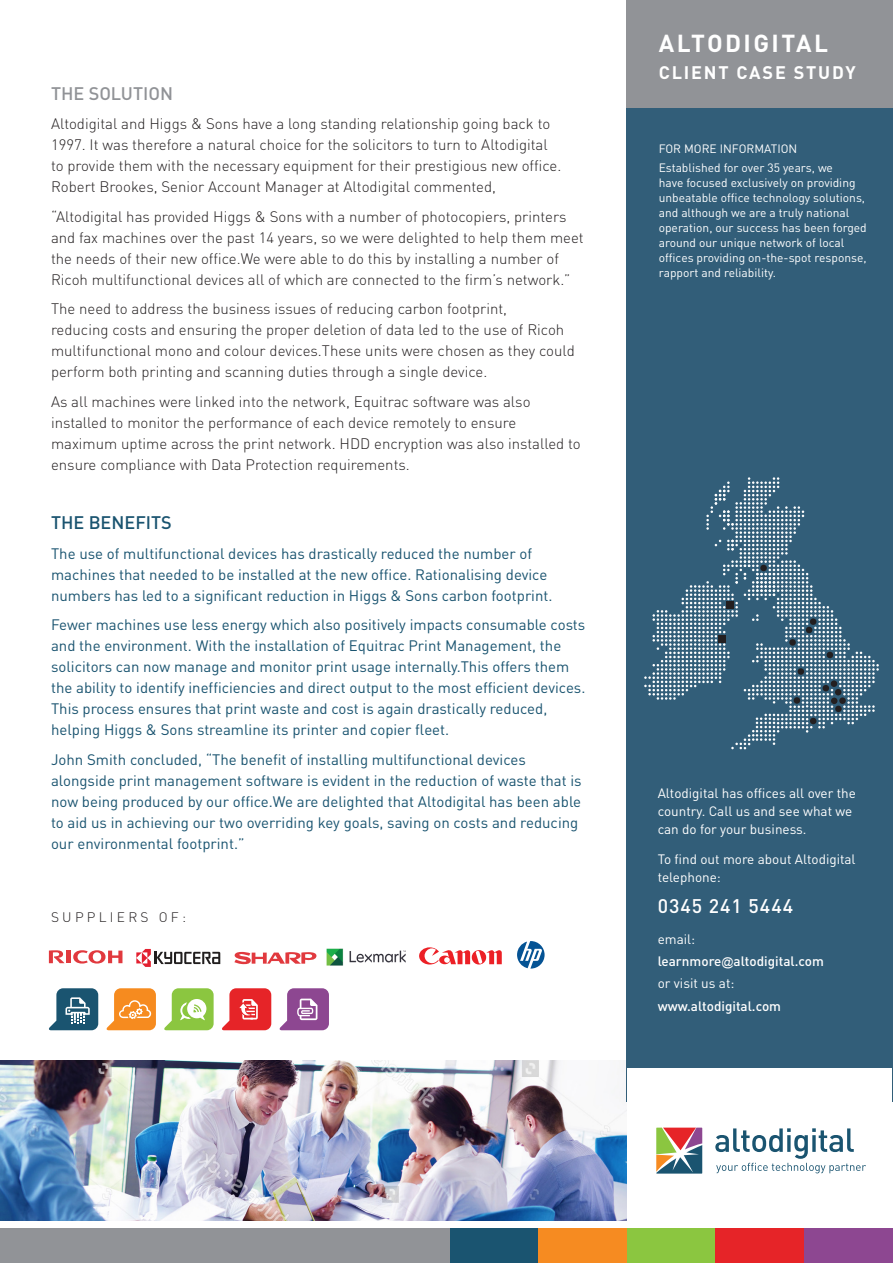
<style>
.page{position:relative;width:893px;height:1263px;background:#fff}
.page>*{position:absolute;margin:0;border:0;box-sizing:border-box;transform-origin:0 0}
.t1{font:700 24.3px "DIN";letter-spacing:.1em;color:#fff}
.t2{font:500 19.5px "DIN";letter-spacing:.05em;color:#fff}
.t3{font:700 18px "DIN";letter-spacing:.1em;color:#fff}
.t4{font:500 18px "DIN";color:#919397}
.t5{font:500 18px "DIN";color:#1a5470}
.t6{font:300 15px/21px "DIN";color:#231f20}
.t7{font:15px/21px "DIN";color:#1a5470}
.t8{font:300 13.65px "DIN";letter-spacing:.24em;color:#231f20}
.t9{font:13.5px/18px "DIN";color:#fff}
.t10{font:500 13.5px "DIN";color:#fff}
.t11{font:12px/15px "DIN";color:#fff}
.s1{font-family:"Arial";font-weight:400;font-size:12px}
</style>
<div class="page">
<img style="left:1px;top:1060px;width:625px;height:160px">
<div style="left:626px;top:1px;width:267px;height:1100px;background:#325e79"></div>
<div style="left:626px;top:1068px;width:265px;height:160px;background:#fff"></div>
<svg style="left:715px;top:1128px;width:151px;height:45px"></svg>
<svg style="left:656px;top:1127px;width:46px;height:46px"></svg>
<div style="left:626px;top:0;width:267px;height:108px;background:#919397"></div>
<div style="left:0;top:1228px;width:893px;height:35px;background:#919397"></div>
<div style="left:450px;top:1228px;width:89px;height:34px;background:#1a5470"></div>
<div style="left:538px;top:1228px;width:89px;height:34px;background:#f68b21"></div>
<div style="left:627px;top:1228px;width:89px;height:34px;background:#8bc640"></div>
<div style="left:715px;top:1228px;width:89px;height:34px;background:#e62428"></div>
<div style="left:804px;top:1228px;width:89px;height:34px;background:#8d4791"></div>
<svg style="left:644px;top:477px;width:235px;height:272px"></svg>
<div style="left:760px;top:565px;width:7px;height:6px;background:#231f20;border-radius:50%"></div>
<div style="left:727px;top:602px;width:7px;height:7px;background:#231f20"></div>
<div style="left:718px;top:635px;width:7px;height:7px;background:#231f20"></div>
<svg style="left:49px;top:988px;width:49px;height:42px"></svg>
<svg style="left:164px;top:988px;width:50px;height:42px"></svg>
<svg style="left:279px;top:988px;width:50px;height:42px"></svg>
<svg style="left:222px;top:988px;width:49px;height:42px"></svg>
<svg style="left:106px;top:988px;width:50px;height:42px"></svg>
<svg style="left:73px;top:950px;width:49px;height:13px"></svg>
<div style="left:66px;top:950px;width:5px;height:13px;background:#e1393e"></div>
<svg style="left:49px;top:950px;width:16px;height:13px"></svg>
<svg style="left:234px;top:952px;width:82px;height:12px"></svg>
<svg style="left:136px;top:949px;width:84px;height:18px"></svg>
<svg style="left:517px;top:941px;width:28px;height:27px"></svg>
<svg style="left:419px;top:947px;width:83px;height:17px"></svg>
<img style="left:327px;top:948px;width:79px;height:18px">
<p class="t4" style="left:51px;top:82px;width:124px">THE SOLUTION</p>
<p class="t6" style="left:51px;top:113px;width:512px">Altodigital and Higgs &amp; Sons have a long standing relationship going back to 1997. It was therefore a natural choice for the solicitors to turn to Altodigital to provide them with the necessary equipment for their prestigious new office.<br>Robert Brookes, Senior Account Manager at Altodigital commented,</p>
<p class="t6" style="left:51px;top:206px;width:534px">“Altodigital has provided Higgs &amp; Sons with a number of photocopiers, printers and fax machines over the past 14 years, so we were delighted to help them meet the needs of their new office.We were able to do this by installing a number of Ricoh multifunctional devices all of which are connected to the firm’s network.”</p>
<p class="t6" style="left:51px;top:298px;width:525px">The need to address the business issues of reducing carbon footprint,<br>reducing costs and ensuring the proper deletion of data led to the use of Ricoh multifunctional mono and colour devices.These units were chosen as they could perform both printing and scanning duties through a single device.</p>
<p class="t6" style="left:51px;top:391px;width:531px">As all machines were linked into the network, Equitrac software was also installed to monitor the performance of each device remotely to ensure maximum uptime across the print network. HDD encryption was also installed to ensure compliance with Data Protection requirements.</p>
<p class="t5" style="left:51px;top:511px;width:122px">THE BENEFITS</p>
<p class="t7" style="left:51px;top:543px;width:503px">The use of multifunctional devices has drastically reduced the number of machines that needed to be installed at the new office. Rationalising device numbers has led to a significant reduction in Higgs &amp; Sons carbon footprint.</p>
<p class="t7" style="left:51px;top:614px;width:536px">Fewer machines use less energy which also positively impacts consumable costs and the environment. With the installation of Equitrac Print Management, the solicitors can now manage and monitor print usage internally.This offers them the ability to identify inefficiencies and direct output to the most efficient devices.<br>This process ensures that print waste and cost is again drastically reduced, helping Higgs &amp; Sons streamline its printer and copier fleet.</p>
<p class="t7" style="left:51px;top:749px;width:532px">John Smith concluded, “The benefit of installing multifunctional devices alongside print management software is evident in the reduction of waste that is now being produced by our office.We are delighted that Altodigital has been able to aid us in achieving our two overriding key goals, saving on costs and reducing our environmental footprint.”</p>
<p class="t8" style="left:51px;top:909px;width:137px">SUPPLIERS OF:</p>
<p class="t1" style="left:659px;top:27px;width:171px">ALTODIGITAL</p>
<p class="t3" style="left:659px;top:61px;width:199px">CLIENT CASE STUDY</p>
<p class="t11" style="left:659px;top:141px;width:140px">FOR MORE INFORMATION</p>
<p class="t11" style="left:659px;top:160px;width:210px">Established for over 35 years, we<br>have focused exclusively on providing unbeatable office technology solutions, and although we are a truly national operation, our success has been forged around our unique network of local offices providing on-the-spot response, rapport and reliability.</p>
<p class="t9" style="left:658px;top:783px;width:200px">Altodigital has offices all over the country. Call us and see what we can do for your business.</p>
<p class="t9" style="left:658px;top:850px;width:199px">To find out more about Altodigital telephone:</p>
<p class="t2" style="left:658px;top:894px;width:137px">0345 241 5444</p>
<p class="t9" style="left:658px;top:930px;width:39px">email:</p>
<p class="t10" style="left:658px;top:953px;width:168px">learnmore<span class="s1">@</span>altodigital.com</p>
<p class="t9" style="left:658px;top:974px;width:78px">or visit us at:</p>
<p class="t10" style="left:658px;top:997px;width:125px">www.altodigital.com</p>
</div>
